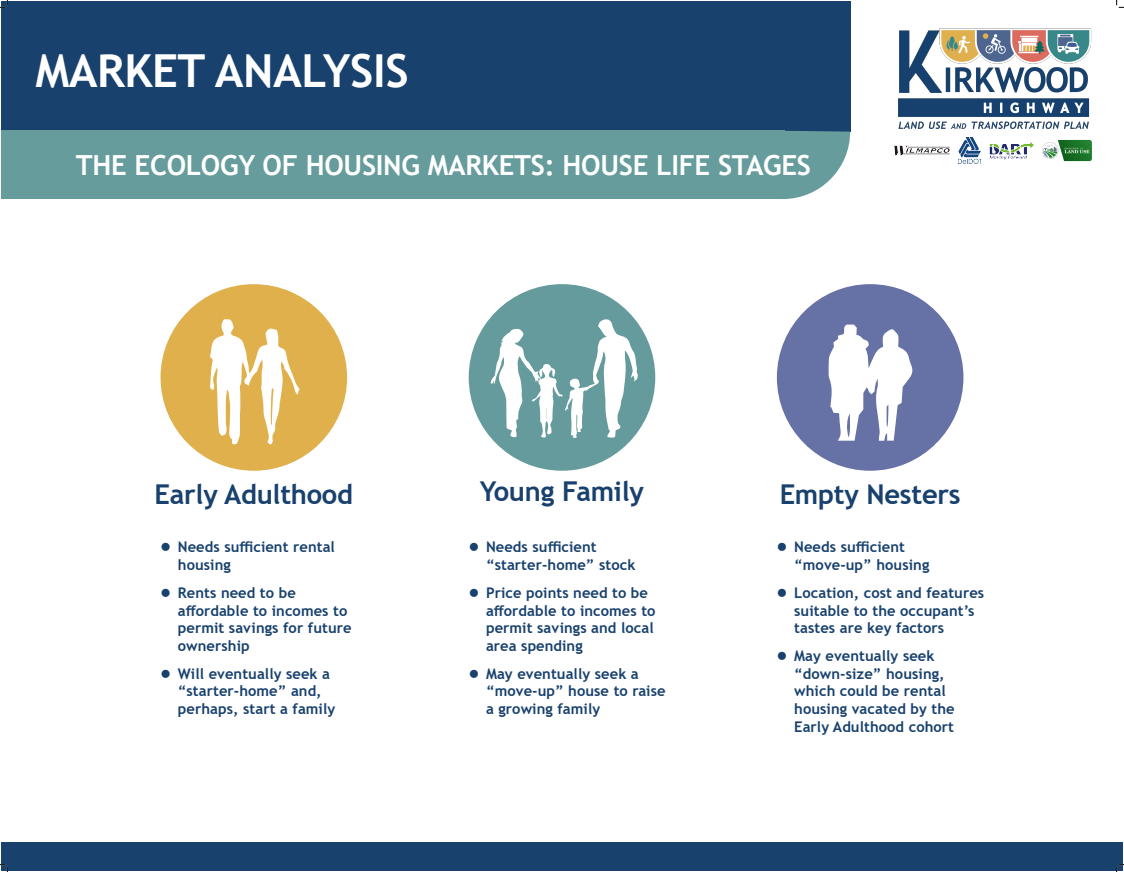
<style>
.page{position:relative;width:1124px;height:872px;background:#fff}
.page>*{position:absolute;margin:0;border:0;box-sizing:border-box;transform-origin:0 0}
.t1{font:700 45.5px "Trebuchet MS";letter-spacing:-.01em;color:#fff}
.t2{font:700 27.65px "Trebuchet MS";letter-spacing:-.01em;color:#fff}
.t3{font:700 27.3px "Trebuchet MS";letter-spacing:-.01em;color:#18416e}
.t4{font:700 14.7px/17.8px "Trebuchet MS";letter-spacing:.005em;color:#18416e}
</style>
<div class="page">
<div style="left:1px;top:1px;width:849px;height:130px;background:#18416e"></div>
<img style="left:898px;top:28px;width:193px;height:101px">
<img style="left:894px;top:137px;width:197px;height:27px">
<div style="left:1px;top:842px;width:1121px;height:28px;background:#18416e"></div>
<div style="left:1px;top:131px;width:783px;height:68px;background:#679c9d"></div>
<svg style="left:784px;top:131px;width:66px;height:68px"></svg>
<div style="left:160px;top:284px;width:187px;height:186px;background:#e0b04c;border-radius:50%"></div>
<svg style="left:210px;top:319px;width:90px;height:126px"></svg>
<div style="left:469px;top:284px;width:186px;height:186px;background:#669b9d;border-radius:50%"></div>
<svg style="left:491px;top:319px;width:147px;height:119px"></svg>
<div style="left:777px;top:284px;width:186px;height:186px;background:#6671a5;border-radius:50%"></div>
<svg style="left:828px;top:324px;width:85px;height:116px"></svg>
<svg style="left:0;top:0;width:8px;height:8px"></svg>
<svg style="left:0;top:864px;width:8px;height:8px"></svg>
<svg style="left:1116px;top:0;width:8px;height:8px"></svg>
<svg style="left:1116px;top:864px;width:8px;height:8px"></svg>
<p class="t1" style="left:35px;top:42px;width:375px">MARKET ANALYSIS</p>
<p class="t2" style="left:76px;top:148px;width:736px">THE ECOLOGY OF HOUSING MARKETS: HOUSE LIFE STAGES</p>
<p class="t3" style="left:155px;top:477px;width:200px">Early Adulthood</p>
<p class="t4" style="left:178px;top:538px;width:158px">Needs sufficient rental housing</p>
<p class="t4" style="left:178px;top:583px;width:175px">Rents need to be affordable to incomes to permit savings for future ownership</p>
<p class="t4" style="left:178px;top:664px;width:159px">Will eventually seek a “starter-home” and, perhaps, start a family</p>
<p class="t3" style="left:480px;top:474px;width:166px">Young Family</p>
<p class="t4" style="left:486px;top:538px;width:151px">Needs sufficient “starter-home” stock</p>
<p class="t4" style="left:486px;top:583px;width:171px">Price points need to be affordable to incomes to permit savings and local area spending</p>
<p class="t4" style="left:486px;top:664px;width:181px">May eventually seek a “move-up” house to raise a growing family</p>
<p class="t3" style="left:779px;top:477px;width:182px">Empty Nesters</p>
<p class="t4" style="left:794px;top:538px;width:137px">Needs sufficient “move-up” housing</p>
<p class="t4" style="left:794px;top:583px;width:191px">Location, cost and features suitable to the occupant’s tastes are key factors</p>
<p class="t4" style="left:794px;top:646px;width:162px">May eventually seek “down-size” housing, which could be rental housing vacated by the<br>Early Adulthood cohort</p>
</div>
